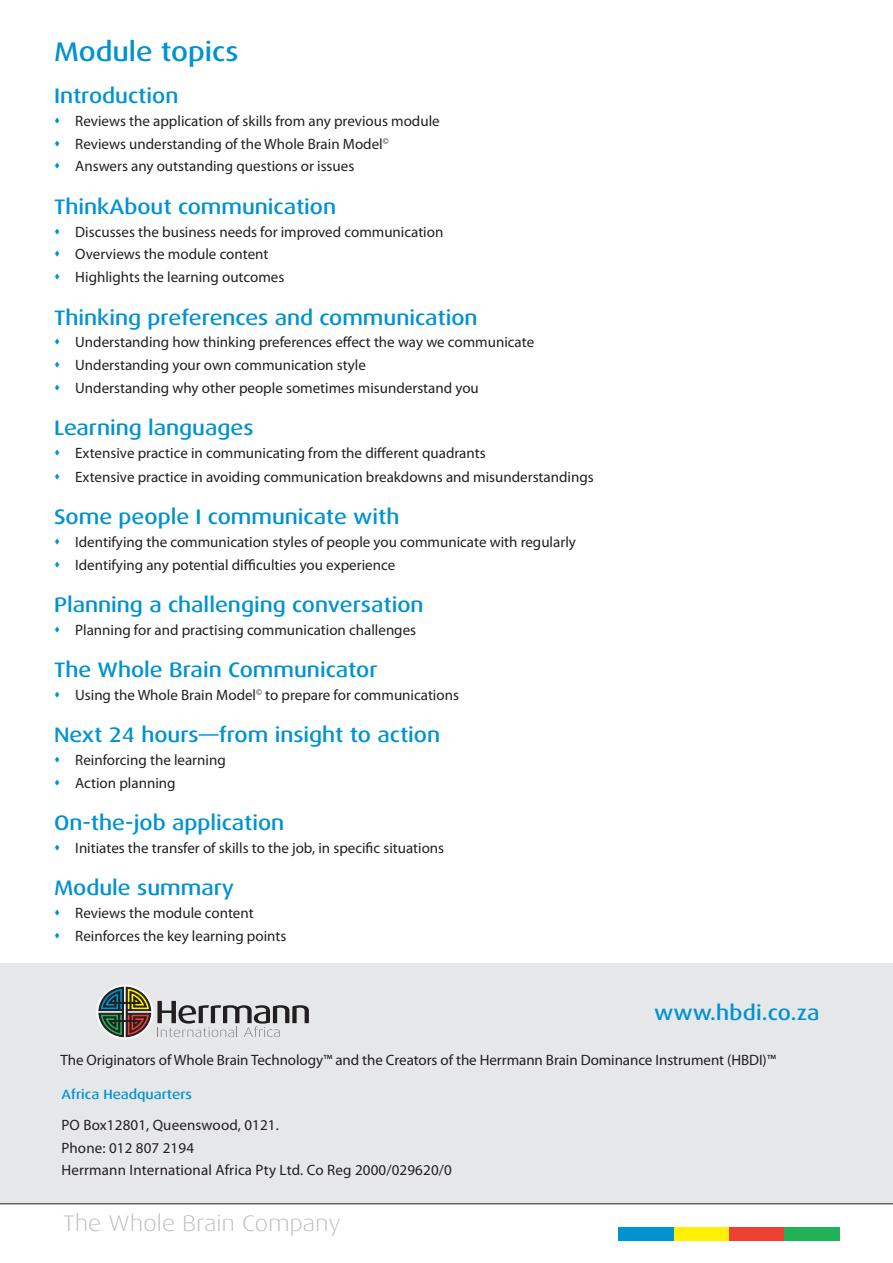
<style>
.page{position:relative;width:893px;height:1263px;background:#fff}
.page>*{position:absolute;margin:0;border:0;box-sizing:border-box;transform-origin:0 0}
.t1{font:500 27px "Dax Wide";color:#0093d0}
.t2{font:300 22.5px "Dax Wide";letter-spacing:.01em;color:#bcbdc0}
.t3{font:500 21px "Dax Wide";color:#0093d0}
.t4{font:15px/22.8px "Myriad Pro";color:#231f20}
.t5{font:500 13.5px "Dax Wide";color:#0093d0}
</style>
<div class="page">
<div style="left:0;top:963px;width:893px;height:241px;background:#e6e7e9"></div>
<svg style="left:98px;top:986px;width:211px;height:51px"></svg>
<hr style="left:0;top:1203px;width:893px;height:1px;background:#231f20">
<div style="left:619px;top:1227px;width:55px;height:14px;background:#0093d0"></div>
<div style="left:674px;top:1227px;width:55px;height:14px;background:#fff101"></div>
<div style="left:729px;top:1227px;width:55px;height:14px;background:#ee3f34"></div>
<div style="left:784px;top:1227px;width:56px;height:14px;background:#21b259"></div>
<h1 class="t1" style="left:54px;top:36px;width:186px">Module topics</h1>
<h3 class="t3" style="left:54px;top:83px;width:126px">Introduction</h3>
<p class="t4" style="left:75px;top:109px;width:366px">Reviews the application of skills from any previous module<br>Reviews understanding of the Whole Brain Model<sup>©<br></sup>Answers any outstanding questions or issues</p>
<h3 class="t3" style="left:54px;top:194px;width:284px">ThinkAbout communication</h3>
<p class="t4" style="left:75px;top:220px;width:370px">Discusses the business needs for improved communication<br>Overviews the module content<br>Highlights the learning outcomes</p>
<h3 class="t3" style="left:54px;top:305px;width:425px">Thinking preferences and communication</h3>
<p class="t4" style="left:75px;top:331px;width:460px">Understanding how thinking preferences effect the way we communicate<br>Understanding your own communication style<br>Understanding why other people sometimes misunderstand you</p>
<h3 class="t3" style="left:54px;top:416px;width:201px">Learning languages</h3>
<p class="t4" style="left:75px;top:442px;width:520px">Extensive practice in communicating from the different quadrants<br>Extensive practice in avoiding communication breakdowns and misunderstandings</p>
<h3 class="t3" style="left:54px;top:504px;width:347px">Some people I communicate with</h3>
<p class="t4" style="left:75px;top:530px;width:502px">Identifying the communication styles of people you communicate with regularly<br>Identifying any potential difficulties you experience</p>
<h3 class="t3" style="left:54px;top:592px;width:371px">Planning a challenging conversation</h3>
<p class="t4" style="left:75px;top:618px;width:342px">Planning for and practising communication challenges</p>
<h3 class="t3" style="left:54px;top:657px;width:325px">The Whole Brain Communicator</h3>
<p class="t4" style="left:75px;top:683px;width:385px">Using the Whole Brain Model<sup>©</sup> to prepare for communications</p>
<h3 class="t3" style="left:54px;top:722px;width:388px">Next 24 hours—from insight to action</h3>
<p class="t4" style="left:75px;top:749px;width:152px">Reinforcing the learning<br>Action planning</p>
<h3 class="t3" style="left:54px;top:811px;width:232px">On-the-job application</h3>
<p class="t4" style="left:75px;top:837px;width:370px">Initiates the transfer of skills to the job, in specific situations</p>
<h3 class="t3" style="left:54px;top:876px;width:181px">Module summary</h3>
<p class="t4" style="left:75px;top:902px;width:213px">Reviews the module content<br>Reinforces the key learning points</p>
<h3 class="t3" style="left:654px;top:1001px;width:167px">www.hbdi.co.za</h3>
<p class="t4" style="left:60px;top:1049px;width:717px">The Originators of Whole Brain Technology™ and the Creators of the Herrmann Brain Dominance Instrument (HBDI)™</p>
<p class="t5" style="left:61px;top:1087px;width:132px">Africa Headquarters</p>
<p class="t4" style="left:61px;top:1114px;width:392px">PO Box12801, Queenswood, 0121.<br>Phone: 012 807 2194<br>Herrmann International Africa Pty Ltd. Co Reg 2000/029620/0</p>
<h2 class="t2" style="left:63px;top:1210px;width:279px">The Whole Brain Company</h2>
</div>
